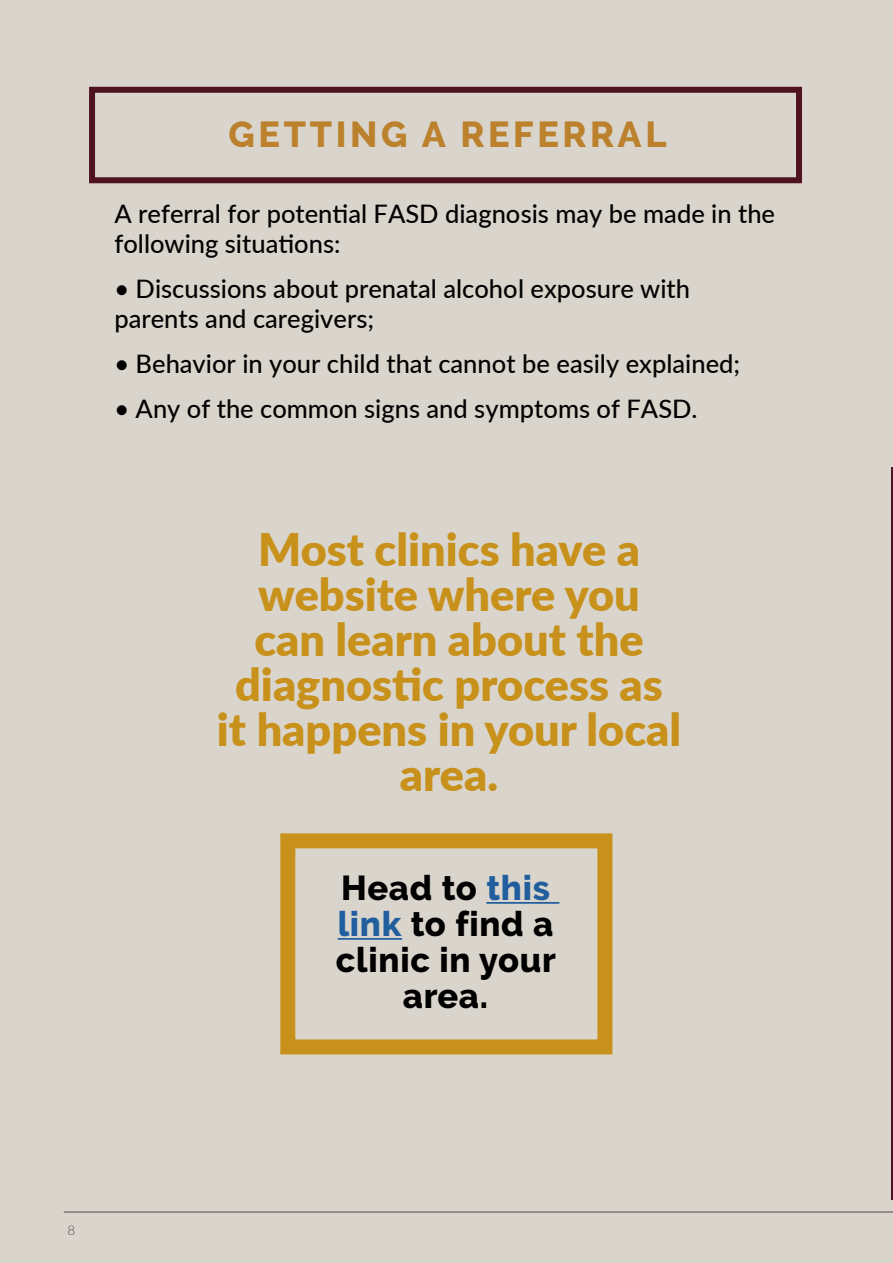
<style>
.page{position:relative;width:893px;height:1263px;background:#dad5cc}
.page>*{position:absolute;margin:0;border:0;box-sizing:border-box;transform-origin:0 0}
.t1{font:900 45px/45px "Lato";color:#c7911b;text-align:center}
.t2{font:800 36px "Raleway";letter-spacing:.1em;color:#bb812d}
.t3{font:800 34.5px/36px "Raleway";letter-spacing:.02em;color:#000;text-align:center}
.t4{font:500 25.5px/30px "Lato";color:#000}
.t5{font:300 13.5px "Lato";color:#50444e}
.s1{color:#215e9e}
</style>
<div class="page">
<div style="left:89px;top:87px;width:713px;height:96px;border:6px solid #4f131f"></div>
<hr style="left:64px;top:1212px;width:829px;height:1px;background:#50444e">
<hr style="left:891px;top:467px;width:2px;height:732px;background:#4f131f">
<hr style="left:486px;top:902px;width:73px;height:2px;background:#215e9e">
<hr style="left:338px;top:938px;width:64px;height:2px;background:#215e9e">
<div style="left:280px;top:833px;width:332px;height:221px;border:15px solid #c7911b"></div>
<h2 class="t2" style="left:229px;top:114px;width:439px">GETTING A REFERRAL</h2>
<p class="t4" style="left:114px;top:198px;width:662px">A referral for potential FASD diagnosis may be made in the following situations:</p>
<p class="t4" style="left:114px;top:273px;width:577px">• Discussions about prenatal alcohol exposure with parents and caregivers;</p>
<p class="t4" style="left:114px;top:348px;width:627px">• Behavior in your child that cannot be easily explained;</p>
<p class="t4" style="left:114px;top:393px;width:585px">• Any of the common signs and symptoms of FASD.</p>
<h1 class="t1" style="left:217px;top:525px;width:466px">Most clinics have a website where you<br>can learn about the diagnostic process as it happens in your local area.</h1>
<h3 class="t3" style="left:336px;top:870px;width:222px">Head to <span class="s1">this link</span> to find a clinic in your area.</h3>
<p class="t5" style="left:67px;top:1220px;width:9px">8</p>
</div>
